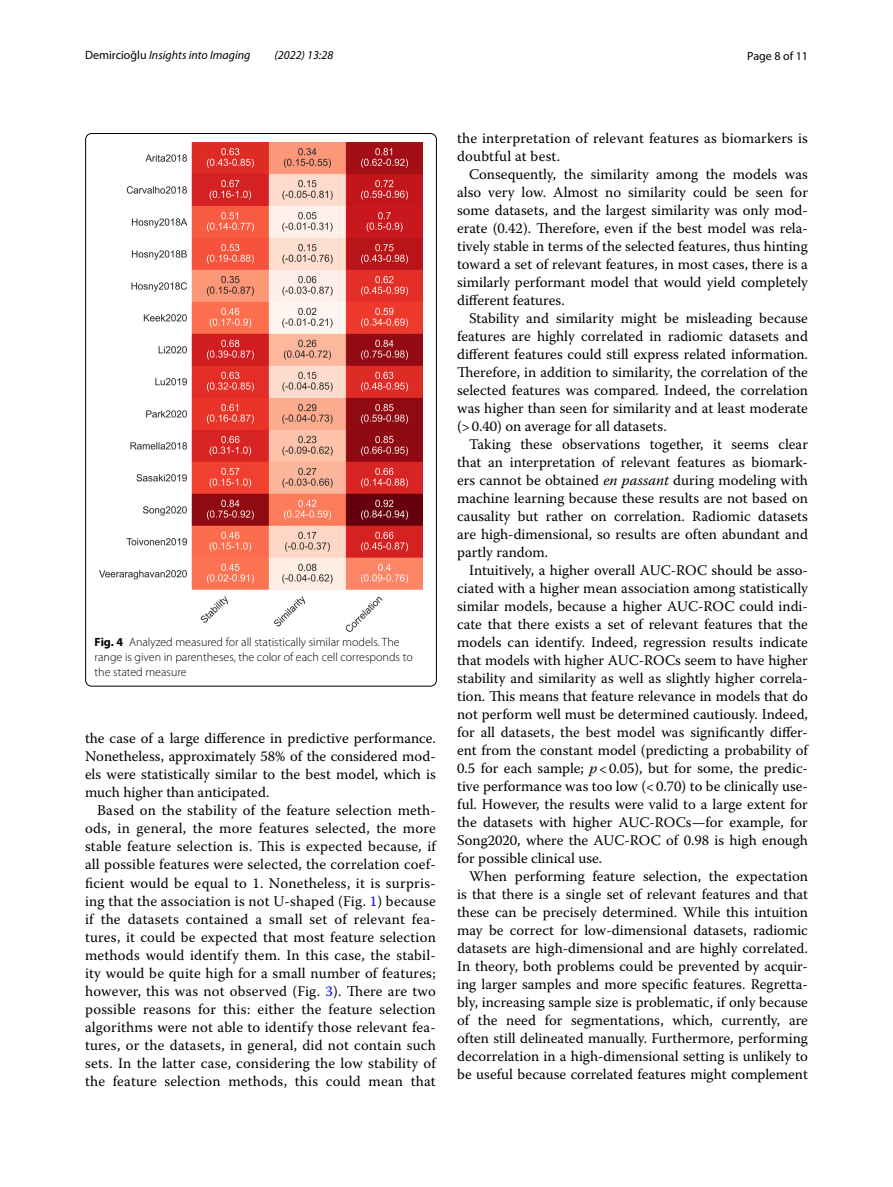
<style>
.page{position:relative;width:893px;height:1187px;background:#fff}
.page>*{position:absolute;margin:0;border:0;box-sizing:border-box;transform-origin:0 0}
.t1{font:14.7px/18px "Warnock Pro";color:#000;text-align:justify}
.t2{font:300 12px/15px "Myriad Pro";color:#000}
.t3{font:italic 12px "Myriad Pro";color:#000}
.t4{font:12px "Myriad Pro";color:#000}
.s1{font-style:normal}
.s2{font-weight:700}
.s3{color:#00f}
.s4{font-style:italic}
</style>
<div class="page">
<img style="left:99px;top:142px;width:324px;height:489px">
<p class="t3" style="left:85px;top:48px;width:167px"><span class="s1">Demircioğlu</span> Insights into Imaging</p>
<p class="t3" style="left:275px;top:48px;width:60px">(2022) 13:28</p>
<p class="t4" style="left:747px;top:48px;width:62px">Page 8 of 11</p>
<p class="t2" style="left:95px;top:635px;width:320px"><span class="s2">Fig. 4</span> Analyzed measured for all statistically similar models. The range is given in parentheses, the color of each cell corresponds to the stated measure</p>
<p class="t1" style="left:85px;top:729px;width:352px">the case of a large difference in predictive performance.<br>Nonetheless, approximately 58% of the considered mod&shy;els were statistically similar to the best model, which is much higher than anticipated.</p>
<p class="t1" style="left:85px;top:801px;width:352px;text-indent:12px">Based on the stability of the feature selection meth&shy;ods, in general, the more features selected, the more stable feature selection is. This is expected because, if all possible features were selected, the correlation coef&shy;ficient would be equal to 1. Nonetheless, it is surpris&shy;ing that the association is not U-shaped (Fig. <span class="s3">1</span>) because if the datasets contained a small set of relevant fea&shy;tures, it could be expected that most feature selection methods would identify them. In this case, the stabil&shy;ity would be quite high for a small number of features; however, this was not observed (Fig. <span class="s3">3</span>). There are two possible reasons for this: either the feature selection algorithms were not able to identify those relevant fea&shy;tures, or the datasets, in general, did not contain such sets. In the latter case, considering the low stability of the feature selection methods, this could mean that</p>
<p class="t1" style="left:457px;top:128px;width:352px">the interpretation of relevant features as biomarkers is doubtful at best.</p>
<p class="t1" style="left:457px;top:164px;width:352px;text-indent:12px">Consequently, the similarity among the models was also very low. Almost no similarity could be seen for some datasets, and the largest similarity was only mod&shy;erate (0.42). Therefore, even if the best model was rela&shy;tively stable in terms of the selected features, thus hinting toward a set of relevant features, in most cases, there is a similarly performant model that would yield completely different features.</p>
<p class="t1" style="left:457px;top:308px;width:352px;text-indent:12px">Stability and similarity might be misleading because features are highly correlated in radiomic datasets and different features could still express related information.<br>Therefore, in addition to similarity, the correlation of the selected features was compared. Indeed, the correlation was higher than seen for similarity and at least moderate (&gt;0.40) on average for all datasets.</p>
<p class="t1" style="left:457px;top:434px;width:352px;text-indent:12px">Taking these observations together, it seems clear that an interpretation of relevant features as biomark&shy;ers cannot be obtained <span class="s4">en passant</span> during modeling with machine learning because these results are not based on causality but rather on correlation. Radiomic datasets are high-dimensional, so results are often abundant and partly random.</p>
<p class="t1" style="left:457px;top:560px;width:352px;text-indent:12px">Intuitively, a higher overall AUC-ROC should be asso&shy;ciated with a higher mean association among statistically similar models, because a higher AUC-ROC could indi&shy;cate that there exists a set of relevant features that the models can identify. Indeed, regression results indicate that models with higher AUC-ROCs seem to have higher stability and similarity as well as slightly higher correla&shy;tion. This means that feature relevance in models that do not perform well must be determined cautiously. Indeed, for all datasets, the best model was significantly differ&shy;ent from the constant model (predicting a probability of 0.5 for each sample; <span class="s4">p</span>&lt;0.05), but for some, the predic&shy;tive performance was too low (&lt;0.70) to be clinically use&shy;ful. However, the results were valid to a large extent for the datasets with higher AUC-ROCs—for example, for Song2020, where the AUC-ROC of 0.98 is high enough for possible clinical use.</p>
<p class="t1" style="left:457px;top:866px;width:352px;text-indent:12px">When performing feature selection, the expectation is that there is a single set of relevant features and that these can be precisely determined. While this intuition may be correct for low-dimensional datasets, radiomic datasets are high-dimensional and are highly correlated.<br>In theory, both problems could be prevented by acquir&shy;ing larger samples and more specific features. Regretta&shy;bly, increasing sample size is problematic, if only because of the need for segmentations, which, currently, are often still delineated manually. Furthermore, performing decorrelation in a high-dimensional setting is unlikely to be useful because correlated features might complement</p>
</div>
